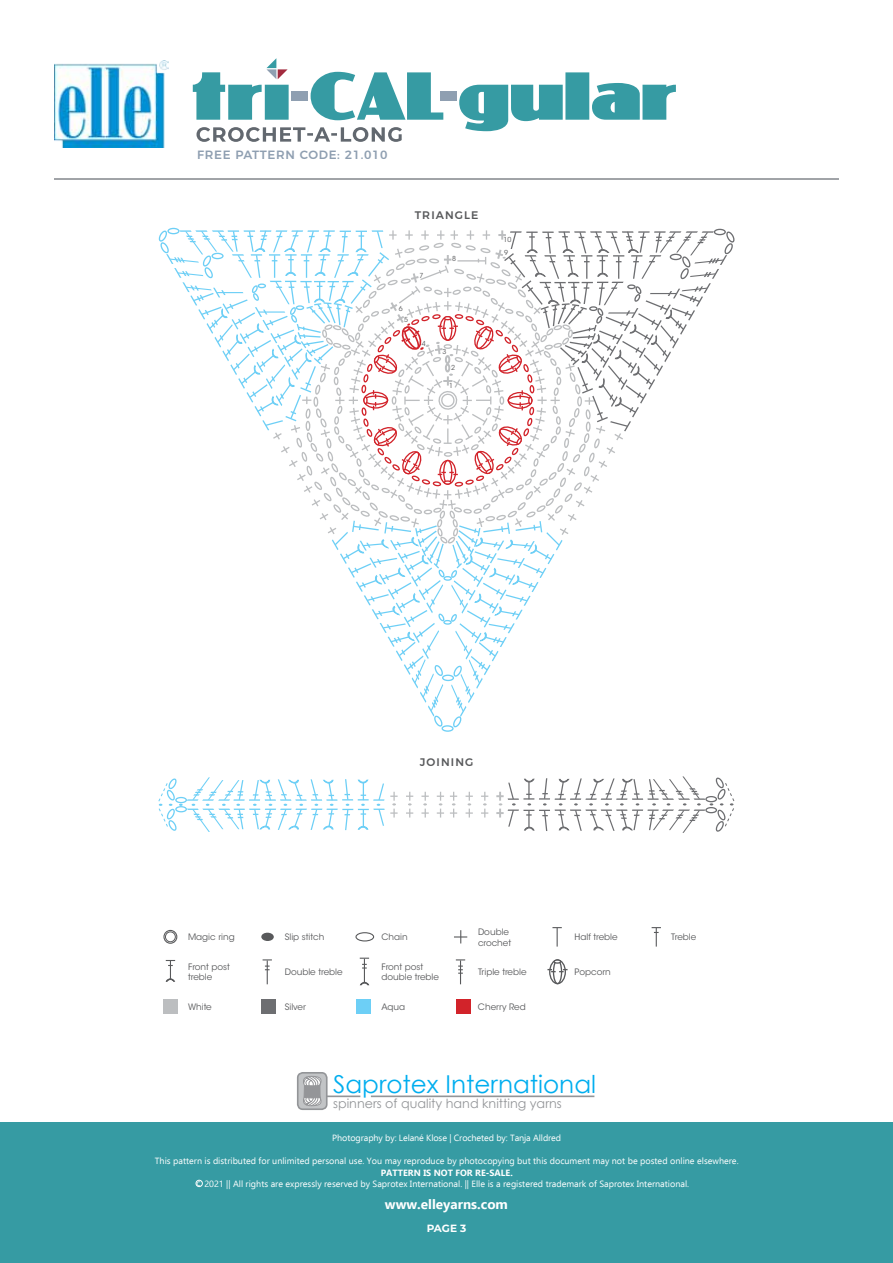
<style>
.page{position:relative;width:893px;height:1263px;background:#fff}
.page>*{position:absolute;margin:0;border:0;box-sizing:border-box;transform-origin:0 0}
.t1{font:24.6px "Century Gothic";color:#00aeef}
.t2{font:700 13.5px "Ebrima";color:#fff}
.t3{font:12.75px "Century Gothic";color:#939598}
.t4{font:500 12px "Montserrat";letter-spacing:.05em;color:#8f9fb1}
.t5{font:500 10.95px "Montserrat";letter-spacing:.1em;color:#58595b}
.t6{font:700 10.5px "Montserrat";color:#fff}
.t7{font:9.3px "ITC Avant Garde Std";color:#6dcff6}
.t8{font:9px "Ebrima";color:#fff}
.t9{font:700 9px "Ebrima";color:#fff}
.t10{font:9px "ITC Avant Garde Std";color:#6dcff6}
.t11{font:8.85px/10.6px "ITC Avant Garde Std";color:#58595b}
.t12{font:6.9px "ITC Avant Garde Std";color:#58595b}
</style>
<div class="page">
<div style="left:0;top:1123px;width:893px;height:140px;background:#369ba3"></div>
<hr style="left:322px;top:1095px;width:38px;height:2px;background:#939598">
<hr style="left:371px;top:1095px;width:223px;height:2px;background:#939598">
<div style="left:298px;top:1073px;width:29px;height:36px;background:#c2c4c6;border-radius:5px"></div>
<div style="left:297px;top:1072px;width:31px;height:38px;border:2px solid #939598;border-radius:5px"></div>
<svg style="left:300px;top:1076px;width:23px;height:47px"></svg>
<img style="left:54px;top:60px;width:114px;height:88px">
<hr style="left:54px;top:178px;width:785px;height:2px;background:#82868c">
<svg style="left:196px;top:127px;width:206px;height:15px"></svg>
<svg style="left:459px;top:72px;width:217px;height:59px"></svg>
<div style="left:440px;top:91px;width:17px;height:10px;background:#8f9fb1"></div>
<svg style="left:311px;top:72px;width:132px;height:48px"></svg>
<div style="left:292px;top:91px;width:16px;height:10px;background:#8f9fb1"></div>
<svg style="left:193px;top:58px;width:96px;height:62px"></svg>
<div style="left:196px;top:1180px;width:7px;height:7px;border:1px solid #fff;border-radius:50%"></div>
<svg style="left:456px;top:959px;width:9px;height:25px"></svg>
<div style="left:549px;top:959px;width:17px;height:25px;border:1px solid #58595b;border-radius:50%"></div>
<div style="left:553px;top:959px;width:9px;height:25px;border:1px solid #58595b;border-radius:50%"></div>
<svg style="left:547px;top:969px;width:21px;height:3px"></svg>
<div style="left:553px;top:959px;width:8px;height:5px;border:1px solid #58595b;border-radius:50%"></div>
<svg style="left:166px;top:960px;width:9px;height:21px"></svg>
<div style="left:167px;top:228px;width:13px;height:6px;border:1px solid #6dcff6;border-radius:50%"></div>
<div style="left:441px;top:725px;width:13px;height:7px;border:1px solid #6dcff6;border-radius:50%"></div>
<svg style="left:437px;top:792px;width:7px;height:25px"></svg>
<svg style="left:421px;top:792px;width:8px;height:25px"></svg>
<svg style="left:481px;top:792px;width:7px;height:25px"></svg>
<svg style="left:406px;top:792px;width:7px;height:25px"></svg>
<svg style="left:466px;top:792px;width:7px;height:25px"></svg>
<svg style="left:450px;top:792px;width:7px;height:25px"></svg>
<svg style="left:652px;top:927px;width:9px;height:19px"></svg>
<svg style="left:552px;top:927px;width:10px;height:19px"></svg>
<svg style="left:454px;top:930px;width:13px;height:13px"></svg>
<div style="left:262px;top:933px;width:11px;height:7px;background:#58595b;border-radius:50%"></div>
<div style="left:261px;top:933px;width:13px;height:8px;border:1px solid #58595b;border-radius:50%"></div>
<div style="left:355px;top:932px;width:19px;height:9px;border:1px solid #58595b;border-radius:50%"></div>
<div style="left:163px;top:930px;width:14px;height:14px;border:1px solid #58595b;border-radius:50%"></div>
<div style="left:165px;top:932px;width:11px;height:10px;border:1px solid #58595b;border-radius:50%"></div>
<div style="left:357px;top:999px;width:14px;height:14px;background:#6dcff6"></div>
<div style="left:261px;top:999px;width:14px;height:14px;background:#6d6e71"></div>
<div style="left:163px;top:999px;width:14px;height:14px;background:#bcbec0"></div>
<div style="left:456px;top:999px;width:14px;height:14px;background:#d2232a"></div>
<svg style="left:263px;top:959px;width:9px;height:25px"></svg>
<svg style="left:158px;top:229px;width:577px;height:499px"></svg>
<svg style="left:360px;top:958px;width:9px;height:27px"></svg>
<svg style="left:158px;top:777px;width:240px;height:55px"></svg>
<svg style="left:496px;top:776px;width:239px;height:57px"></svg>
<h3 class="t4" style="left:197px;top:145px;width:192px">FREE PATTERN CODE: 21.010</h3>
<p class="t7" style="left:297px;top:272px;width:6px;rotate:90deg">(</p>
<p class="t5" style="left:415px;top:206px;width:65px">TRIANGLE</p>
<p class="t12" style="left:399px;top:304px;width:5px">6</p>
<p class="t12" style="left:404px;top:316px;width:5px">5</p>
<p class="t12" style="left:419px;top:271px;width:5px">7</p>
<p class="t12" style="left:422px;top:339px;width:5px">4</p>
<p class="t12" style="left:452px;top:254px;width:5px">8</p>
<p class="t12" style="left:442px;top:347px;width:5px">3</p>
<p class="t12" style="left:451px;top:363px;width:5px">2</p>
<p class="t12" style="left:449px;top:381px;width:5px">1</p>
<p class="t12" style="left:504px;top:235px;width:9px">10</p>
<p class="t12" style="left:504px;top:249px;width:5px">9</p>
<p class="t10" style="left:370px;top:825px;width:5px;rotate:90deg">(</p>
<p class="t5" style="left:420px;top:753px;width:55px">JOINING</p>
<p class="t11" style="left:188px;top:932px;width:48px">Magic ring</p>
<p class="t11" style="left:285px;top:932px;width:41px">Slip stitch</p>
<p class="t11" style="left:381px;top:932px;width:28px">Chain</p>
<p class="t11" style="left:478px;top:926px;width:35px">Double crochet</p>
<p class="t11" style="left:575px;top:932px;width:45px">Half treble</p>
<p class="t11" style="left:671px;top:932px;width:27px">Treble</p>
<p class="t11" style="left:188px;top:961px;width:43px">Front post treble</p>
<p class="t11" style="left:285px;top:967px;width:59px">Double treble</p>
<p class="t11" style="left:381px;top:961px;width:59px">Front post double treble</p>
<p class="t11" style="left:478px;top:967px;width:50px">Triple treble</p>
<p class="t11" style="left:575px;top:967px;width:38px">Popcorn</p>
<p class="t11" style="left:188px;top:1002px;width:25px">White</p>
<p class="t11" style="left:285px;top:1002px;width:23px">Silver</p>
<p class="t11" style="left:381px;top:1002px;width:25px">Aqua</p>
<p class="t11" style="left:478px;top:1002px;width:49px">Cherry Red</p>
<h1 class="t1" style="left:333px;top:1066px;width:264px">Saprotex International</h1>
<h3 class="t3" style="left:333px;top:1094px;width:230px">spinners of quality hand knitting yarns</h3>
<p class="t8" style="left:332px;top:1131px;width:230px">Photography by: Lelané Klose | Crocheted by: Tanja Alldred</p>
<p class="t8" style="left:155px;top:1155px;width:585px">This pattern is distributed for unlimited personal use. You may reproduce by photocopying but this document may not be posted online elsewhere.</p>
<p class="t9" style="left:381px;top:1166px;width:134px">PATTERN IS NOT FOR RE-SALE.</p>
<p class="t8" style="left:204px;top:1177px;width:486px">2021 || All rights are expressly reserved by Saprotex International. || Elle is a registered trademark of Saprotex International.</p>
<h2 class="t2" style="left:385px;top:1194px;width:124px">www.elleyarns.com</h2>
<p class="t8" style="left:197px;top:1176px;width:6px">c</p>
<p class="t6" style="left:427px;top:1220px;width:41px">page 3</p>
</div>
